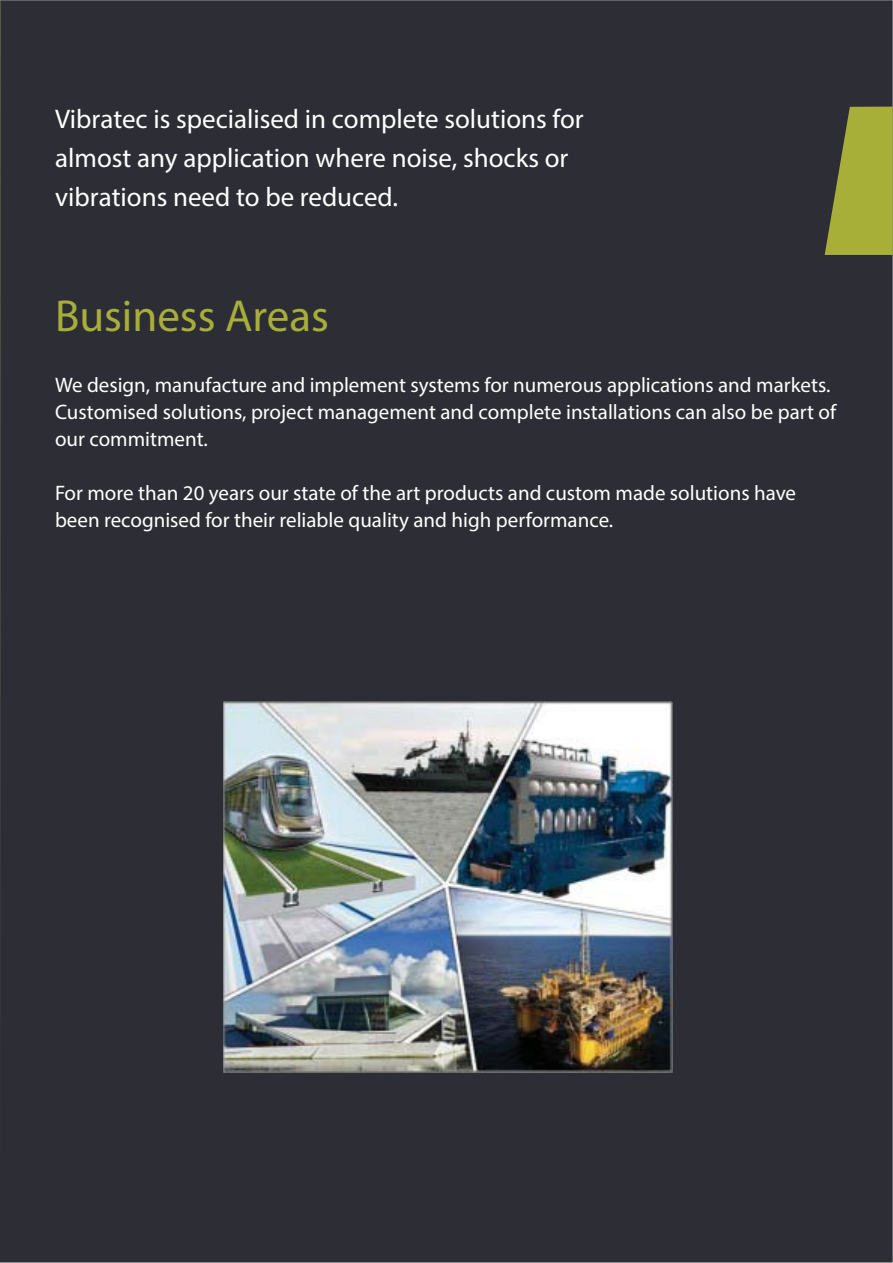
<style>
.page{position:relative;width:893px;height:1263px;background:#2d2e35}
.page>*{position:absolute;margin:0;border:0;box-sizing:border-box;transform-origin:0 0}
.t1{font:45px "Myriad Pro";color:#a7af39}
.t2{font:27px/39px "Myriad Pro";color:#fff}
.t3{font:21px/27px "Myriad Pro";color:#fff}
</style>
<div class="page">
<hr style="left:0;top:0;width:1px;height:696px;background:#2d3500">
<svg style="left:825px;top:107px;width:68px;height:148px"></svg>
<img style="left:223px;top:702px;width:450px;height:370px">
<p class="t2" style="left:55px;top:101px;width:530px">Vibratec is specialised in complete solutions for almost any application where noise, shocks or vibrations need to be reduced.</p>
<h1 class="t1" style="left:55px;top:299px;width:275px">Business Areas</h1>
<p class="t3" style="left:55px;top:373px;width:783px">We design, manufacture and implement systems for numerous applications and markets.<br>Customised solutions, project management and complete installations can also be part of our commitment.</p>
<p class="t3" style="left:55px;top:481px;width:742px">For more than 20 years our state of the art products and custom made solutions have been recognised for their reliable quality and high performance.</p>
</div>
